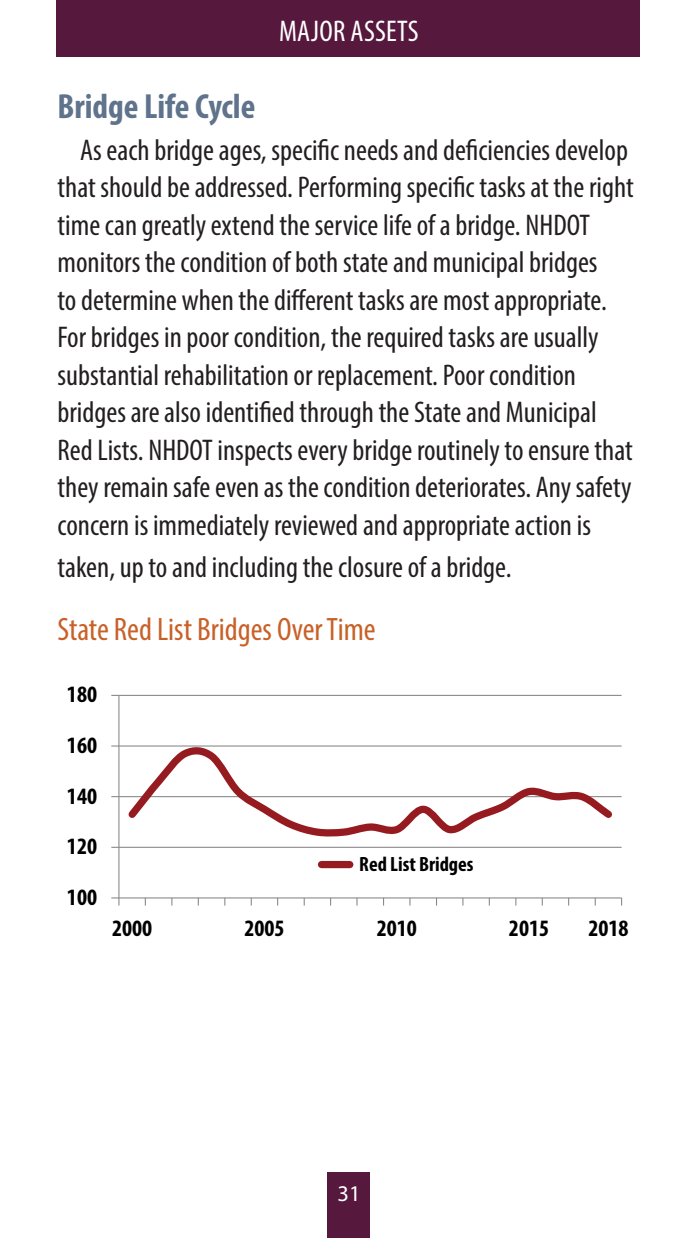
<style>
.page{position:relative;width:698px;height:1238px;background:#fff}
.page>*{position:absolute;margin:0;border:0;box-sizing:border-box;transform-origin:0 0}
.t1{font:700 condensed 35px "Myriad Pro";color:#5f738c}
.t2{font:condensed 32.5px "Myriad Pro";color:#c86128}
.t3{font:condensed 30px/37.5px "Myriad Pro";color:#231f20}
.t4{font:condensed 30px "Myriad Pro";letter-spacing:.01em;color:#fff}
.t5{font:700 26.5px/32.5px "Calibri";color:#000;text-align:center}
.t6{font:700 condensed 23.5px "Myriad Pro";letter-spacing:.005em;color:#000}
.t7{font:22.5px "Myriad Pro";color:#fff}
.t8{font:700 condensed 20.75px "Myriad Pro";color:#000}
.t9{font:16.25px/21.5px "Calibri";letter-spacing:.005em;color:#000}
.t10{font:14.75px "Calibri";color:#000}
</style>
<div class="page">
<div style="left:328px;top:1172px;width:42px;height:66px;background:#57183e"></div>
<div style="left:56px;top:0;width:584px;height:56px;background:#57183e"></div>
<hr style="left:119px;top:846px;width:502px;height:1px;background:#868686">
<hr style="left:119px;top:796px;width:502px;height:1px;background:#868686">
<hr style="left:119px;top:745px;width:502px;height:1px;background:#868686">
<hr style="left:119px;top:695px;width:502px;height:1px;background:#868686">
<hr style="left:118px;top:695px;width:1px;height:203px;background:#868686">
<hr style="left:119px;top:897px;width:502px;height:1px;background:#868686">
<svg style="left:111px;top:897px;width:8px;height:8px"></svg>
<svg style="left:303px;top:898px;width:2px;height:7px"></svg>
<svg style="left:122px;top:745px;width:496px;height:92px"></svg>
<div style="left:321px;top:861px;width:29px;height:7px;background:#961b20"></div>
<p class="t4" style="left:279px;top:13px;width:141px">MAJOR ASSETS</p>
<p class="t1" style="left:58px;top:84px;width:199px">Bridge Life Cycle</p>
<p class="t3" style="left:58px;top:130px;width:577px;text-indent:22px">As each bridge ages, specific needs and deficiencies develop that should be addressed. Performing specific tasks at the right time can greatly extend the service life of a bridge. NHDOT monitors the condition of both state and municipal bridges<br>to determine when the different tasks are most appropriate.<br>For bridges in poor condition, the required tasks are usually substantial rehabilitation or replacement. Poor condition bridges are also identified through the State and Municipal Red Lists. NHDOT inspects every bridge routinely to ensure that they remain safe even as the condition deteriorates. Any safety concern is immediately reviewed and appropriate action is</p>
<p class="t3" style="left:58px;top:548px;width:455px">taken, up to and including the closure of a bridge.</p>
<p class="t2" style="left:58px;top:609px;width:319px">State Red List Bridges Over Time</p>
<p class="t9" style="left:77px;top:92px;width:68px">6,067,705</p>
<p class="t9" style="left:188px;top:92px;width:68px">3,378,578</p>
<p class="t9" style="left:77px;top:135px;width:68px">6,216,459</p>
<p class="t9" style="left:188px;top:135px;width:68px">3,372,666</p>
<p class="t9" style="left:297px;top:135px;width:55px">809,023</p>
<p class="t9" style="left:372px;top:135px;width:76px">10,398,148</p>
<p class="t9" style="left:500px;top:135px;width:30px">92%</p>
<p class="t9" style="left:572px;top:135px;width:34px">7.8%</p>
<p class="t9" style="left:77px;top:178px;width:68px">6,019,476</p>
<p class="t9" style="left:188px;top:178px;width:68px">3,638,161</p>
<p class="t9" style="left:297px;top:178px;width:55px">771,078</p>
<p class="t9" style="left:372px;top:178px;width:76px">10,428,715</p>
<p class="t9" style="left:500px;top:178px;width:30px">93%</p>
<p class="t9" style="left:572px;top:178px;width:34px">7.4%<br>7.5%</p>
<p class="t5" style="left:81px;top:249px;width:405px">Bridge Condition - Good &amp; Fair (Deck<br>Area)</p>
<p class="t10" style="left:305px;top:475px;width:73px">Good &amp; Fair</p>
<p class="t10" style="left:88px;top:519px;width:31px">2012</p>
<p class="t10" style="left:171px;top:519px;width:31px">2013</p>
<p class="t10" style="left:254px;top:519px;width:31px">2014</p>
<p class="t10" style="left:336px;top:519px;width:31px">2015</p>
<p class="t10" style="left:419px;top:519px;width:31px">2016</p>
<p class="t10" style="left:502px;top:519px;width:31px">2017</p>
<p class="t9" style="left:44px;top:564px;width:205px">* Based on square feet of deck</p>
<p class="t6" style="left:67px;top:680px;width:32px">180</p>
<p class="t6" style="left:67px;top:730px;width:32px">160</p>
<p class="t6" style="left:67px;top:781px;width:32px">140</p>
<p class="t6" style="left:67px;top:832px;width:32px">120</p>
<p class="t6" style="left:67px;top:882px;width:32px">100</p>
<p class="t8" style="left:359px;top:851px;width:116px">Red List Bridges</p>
<p class="t9" style="left:124px;top:906px;width:26px">142<br>135</p>
<p class="t6" style="left:112px;top:913px;width:42px">2000</p>
<p class="t6" style="left:244px;top:913px;width:42px">2005</p>
<p class="t6" style="left:376px;top:913px;width:42px">2010</p>
<p class="t6" style="left:509px;top:913px;width:42px">2015</p>
<p class="t6" style="left:588px;top:913px;width:42px">2018</p>
<p class="t7" style="left:337px;top:1179px;width:25px">31</p>
</div>
